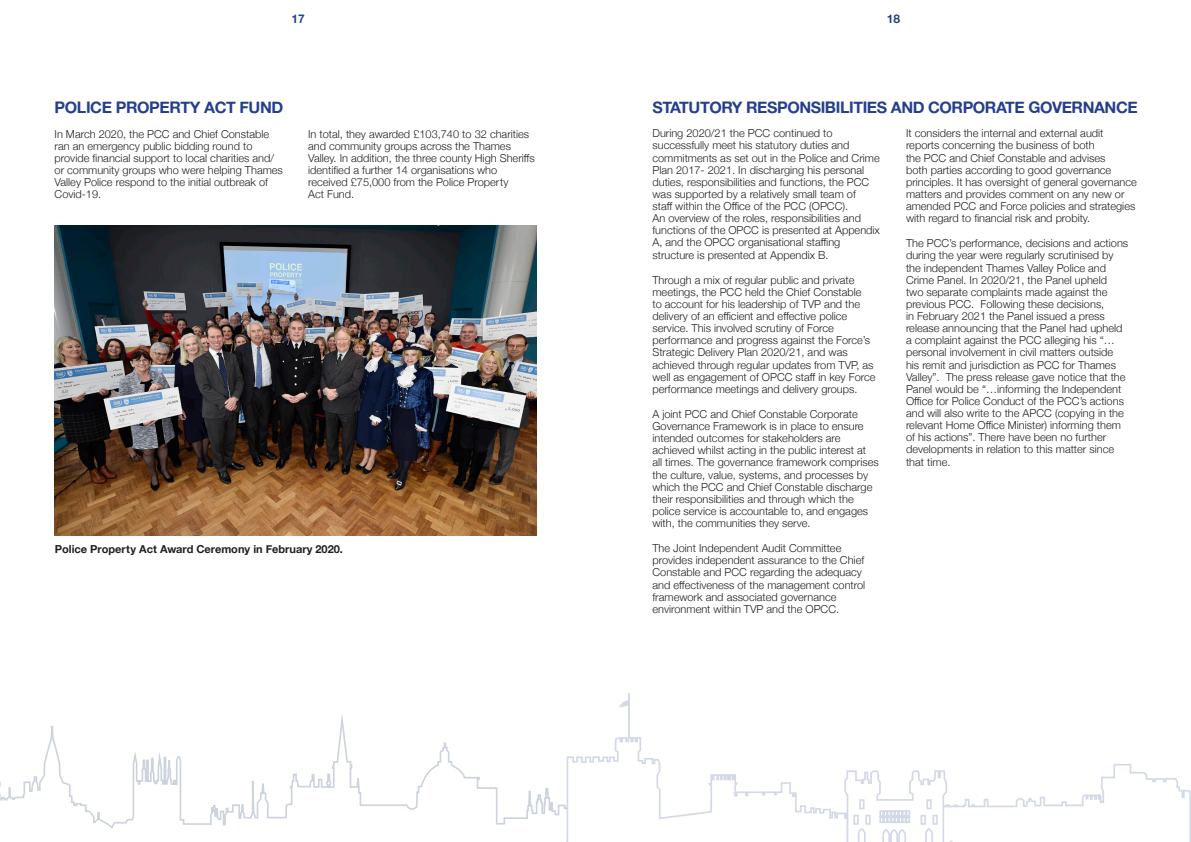
<style>
.page{position:relative;width:1191px;height:842px;background:#fff}
.page>*{position:absolute;margin:0;border:0;box-sizing:border-box;transform-origin:0 0}
.t1{font:16px "Alte Haas Grotesk Bold";letter-spacing:-.03em;color:#253f8e}
.t2{font:12px "Alte Haas Grotesk Bold";color:#253f8e}
.t3{font:300 11px/12.1px "Helvetica Neue";color:#231f20}
.t4{font:700 11px "Helvetica Neue";color:#231f20}
</style>
<div class="page">
<img style="left:55px;top:225px;width:482px;height:311px">
<svg style="left:0;top:714px;width:566px;height:115px"></svg>
<svg style="left:739px;top:764px;width:452px;height:78px"></svg>
<svg style="left:843px;top:769px;width:112px;height:73px"></svg>
<hr style="left:628px;top:693px;width:1px;height:55px;background:#24418a">
<svg style="left:619px;top:693px;width:11px;height:17px"></svg>
<svg style="left:566px;top:736px;width:173px;height:106px"></svg>
<p class="t2" style="left:292px;top:12px;width:15px">17</p>
<p class="t2" style="left:887px;top:12px;width:15px">18</p>
<p class="t1" style="left:652px;top:98px;width:487px">STATUTORY RESPONSIBILITIES AND CORPORATE GOVERNANCE</p>
<p class="t1" style="left:55px;top:98px;width:230px">POLICE PROPERTY ACT FUND</p>
<p class="t3" style="left:55px;top:127px;width:230px">In March 2020, the PCC and Chief Constable ran an emergency public bidding round to provide financial support to local charities and/ or community groups who were helping Thames Valley Police respond to the initial outbreak of Covid-19.</p>
<p class="t3" style="left:308px;top:127px;width:228px">In total, they awarded £103,740 to 32 charities and community groups across the Thames Valley. In addition, the three county High Sheriffs identified a further 14 organisations who received £75,000 from the Police Property<br>Act Fund.</p>
<p class="t3" style="left:652px;top:127px;width:229px">During 2020/21 the PCC continued to successfully meet his statutory duties and commitments as set out in the Police and Crime Plan 2017- 2021. In discharging his personal duties, responsibilities and functions, the PCC was supported by a relatively small team of<br>staff within the Office of the PCC (OPCC).<br>An overview of the roles, responsibilities and functions of the OPCC is presented at Appendix A, and the OPCC organisational staffing structure is presented at Appendix B.</p>
<p class="t3" style="left:652px;top:273px;width:224px">Through a mix of regular public and private meetings, the PCC held the Chief Constable<br>to account for his leadership of TVP and the delivery of an efficient and effective police service. This involved scrutiny of Force performance and progress against the Force’s Strategic Delivery Plan 2020/21, and was achieved through regular updates from TVP, as well as engagement of OPCC staff in key Force performance meetings and delivery groups.</p>
<p class="t3" style="left:652px;top:407px;width:228px">A joint PCC and Chief Constable Corporate Governance Framework is in place to ensure intended outcomes for stakeholders are achieved whilst acting in the public interest at<br>all times. The governance framework comprises the culture, value, systems, and processes by which the PCC and Chief Constable discharge their responsibilities and through which the police service is accountable to, and engages with, the communities they serve.</p>
<p class="t3" style="left:652px;top:541px;width:214px">The Joint Independent Audit Committee provides independent assurance to the Chief Constable and PCC regarding the adequacy and effectiveness of the management control framework and associated governance environment within TVP and the OPCC.</p>
<p class="t3" style="left:906px;top:127px;width:232px">It considers the internal and external audit reports concerning the business of both<br>the PCC and Chief Constable and advises<br>both parties according to good governance principles. It has oversight of general governance matters and provides comment on any new or amended PCC and Force policies and strategies with regard to financial risk and probity.</p>
<p class="t3" style="left:906px;top:236px;width:224px">The PCC’s performance, decisions and actions during the year were regularly scrutinised by the independent Thames Valley Police and Crime Panel. In 2020/21, the Panel upheld<br>two separate complaints made against the previous PCC. Following these decisions,<br>in February 2021 the Panel issued a press release announcing that the Panel had upheld a complaint against the PCC alleging his “… personal involvement in civil matters outside his remit and jurisdiction as PCC for Thames Valley”. The press release gave notice that the Panel would be “…informing the Independent Office for Police Conduct of the PCC’s actions and will also write to the APCC (copying in the relevant Home Office Minister) informing them of his actions”. There have been no further developments in relation to this matter since that time.</p>
<p class="t4" style="left:55px;top:540px;width:290px">Police Property Act Award Ceremony in February 2020.</p>
</div>
